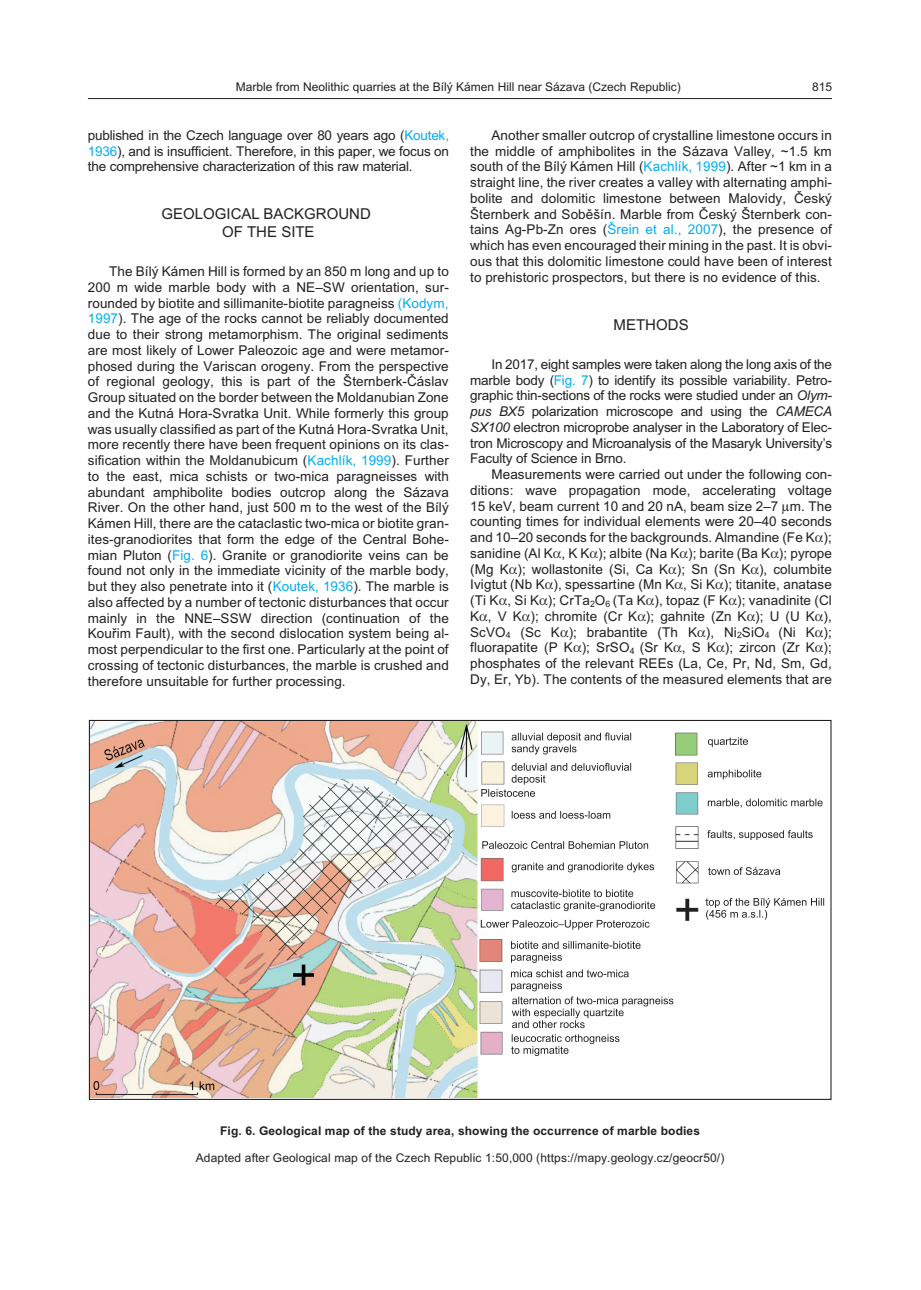
<style>
.page{position:relative;width:921px;height:1290px;background:#fff}
.page>*{position:absolute;margin:0;border:0;box-sizing:border-box;transform-origin:0 0}
.t1{font:15px/17.5px "Arial";color:#231f20;text-align:center}
.t2{font:13.5px/15.8px "Arial";letter-spacing:.005em;color:#231f20;text-align:justify}
.t3{font:12px "Arial";letter-spacing:.005em;color:#231f20}
.t4{font:700 12px "Arial";letter-spacing:.01em;color:#231f20}
.s1{color:#00aeef}
.s2{font-style:italic}
</style>
<div class="page">
<hr style="left:88px;top:98px;width:744px;height:1px;background:#231f20">
<img style="left:480px;top:1032px;width:23px;height:23px">
<img style="left:482px;top:731px;width:22px;height:23px">
<svg style="left:708px;top:867px;width:72px;height:8px"></svg>
<svg style="left:512px;top:733px;width:119px;height:21px"></svg>
<img style="left:481px;top:762px;width:23px;height:1px">
<svg style="left:481px;top:763px;width:150px;height:34px"></svg>
<img style="left:481px;top:804px;width:23px;height:23px">
<svg style="left:512px;top:811px;width:98px;height:8px"></svg>
<svg style="left:482px;top:841px;width:166px;height:8px"></svg>
<img style="left:481px;top:858px;width:23px;height:23px">
<svg style="left:512px;top:863px;width:142px;height:9px"></svg>
<img style="left:481px;top:888px;width:23px;height:23px">
<img style="left:480px;top:939px;width:23px;height:23px">
<svg style="left:511px;top:889px;width:144px;height:22px"></svg>
<svg style="left:481px;top:920px;width:169px;height:10px"></svg>
<svg style="left:511px;top:941px;width:130px;height:22px"></svg>
<img style="left:480px;top:970px;width:23px;height:23px">
<img style="left:480px;top:1001px;width:23px;height:22px">
<svg style="left:511px;top:970px;width:162px;height:58px"></svg>
<img style="left:675px;top:733px;width:22px;height:23px">
<svg style="left:511px;top:1034px;width:108px;height:22px"></svg>
<img style="left:675px;top:762px;width:23px;height:22px">
<svg style="left:708px;top:737px;width:40px;height:10px"></svg>
<img style="left:675px;top:792px;width:23px;height:23px">
<svg style="left:708px;top:770px;width:53px;height:9px"></svg>
<svg style="left:708px;top:799px;width:115px;height:9px"></svg>
<img style="left:676px;top:826px;width:23px;height:23px">
<svg style="left:707px;top:830px;width:106px;height:10px"></svg>
<img style="left:676px;top:898px;width:23px;height:23px">
<svg style="left:706px;top:898px;width:118px;height:22px"></svg>
<img style="left:91px;top:722px;width:387px;height:376px">
<img style="left:676px;top:861px;width:22px;height:23px">
<p class="t3" style="left:236px;top:83px;width:446px">Mar ble from Neo lithic quar ries at the Bílý Kámen Hill near Sázava (Czech Re pub lic)</p>
<p class="t3" style="left:812px;top:83px;width:22px">815</p>
<p class="t2" style="left:88px;top:129px;width:363px">pub lished in the Czech lan guage over 80 years ago (<span class="s1">Koutek, 1936</span>), and is in suf fi cient. There fore, in this pa per, we fo cus on the com pre hen sive char ac ter iza tion of this raw ma te rial.</p>
<p class="t1" style="left:162px;top:207px;width:211px">GEOLOGICAL BACKGROUND<br>OF THE SITE</p>
<p class="t2" style="left:88px;top:265px;width:363px;text-indent:21px">The Bílý Kámen Hill is formed by an 850 m long and up to 200 m wide mar ble body with a NE–SW ori en ta tion, sur - rounded by bi o tite and sillimanite-bi o tite paragneiss <span class="s1">(Kodym, 1997</span>). The age of the rocks can not be re li ably doc u mented due to their strong meta mor phism. The orig i nal sed i ments are most likely of Lower Pa leo zoic age and were meta mor - phosed dur ing the Variscan orog eny. From the perspec tive of re gional ge ol ogy, this is part of the Šternberk-Èáslav Group situ ated on the border be tween the Moldanubian Zone and the Kutná Hora -Svratka Unit. While for merly this group was usu ally clas si fied as part of the Kutná Hora-Svratka Unit, more re cently there have been fre quent opin ions on its clas - si fi ca tion within the Moldanubicum (<span class="s1">Kachlík, 1999</span>). Fur ther to the east, mica schists or two-mica paragneisses with abun dant am phi bo lite bod ies out crop along the Sázava River. On the other hand, just 500 m to the west of the Bílý Kámen Hill, there are the cata clastic two-mica or bi o tite gran - ites-granodiorites that form the edge of the Cen tral Bo he - mian Pluton (<span class="s1">Fig. 6</span>). Gran ite or grano diorite veins can be found not only in the im me di ate vi cin ity of the mar ble body, but they also pen e trate into it (<span class="s1">Koutek, 1936</span>). The mar ble is also af fected by a num ber of tec tonic distur bances that oc cur mainly in the NNE–SSW di rec tion (con tin u a tion of the Kouøim Fault), with the sec ond dis lo ca tion sys tem be ing al - most perpen dic u lar to the first one. Par tic u larly at the point of cross ing of tectonic distur bances, the mar ble is crushed and there fore un suit able for fur ther pro cess ing.</p>
<p class="t2" style="left:470px;top:129px;width:363px;text-indent:21px">An other smaller out crop of crys tal line lime stone oc curs in the mid dle of am phi bo lites in the Sázava Val ley, ~1.5 km south of the Bílý Kámen Hill (<span class="s1">Kachlík, 1999</span>). Af ter ~1 km in a straight line, the river cre ates a val ley with al ter nat ing am phi - bo lite and dolomitic lime stone be tween Malovidy, Èeský Šternberk and Sobìšín. Mar ble from Èeský Šternberk con - tains Ag-Pb-Zn ores (<span class="s1">Šrein et al., 2007</span>), the pres ence of which has even en cour aged their min ing in the past. It is ob vi - ous that this dolomitic lime stone could have been of in ter est to pre his toric pros pec tors, but there is no ev i dence of this.</p>
<p class="t1" style="left:614px;top:317px;width:77px">METHODS</p>
<p class="t2" style="left:470px;top:357px;width:364px;text-indent:21px">In 2017, eight sam ples were taken along the long axis of the mar ble body (<span class="s1">Fig. 7</span>) to iden tify its pos si ble vari abil ity. Petro - graphic thin-sec tions of the rocks were stud ied un der an <span class="s2">Olym&shy;pus BX5</span> po lar iza tion mi cro scope and us ing the <span class="s2">CAMECA SX100</span> elec tron microprobe analyser in the Lab o ra tory of Elec - tron Mi cros copy and Microanalysis of the Masaryk Uni ver sity’s Fac ulty of Sci ence in Brno.</p>
<p class="t2" style="left:470px;top:468px;width:363px;text-indent:21px">Mea sure ments were car ried out un der the fol lowing con - di tions: wave prop a ga tion mode, ac cel er at ing volt age 15 keV, beam cur rent 10 and 20 nA, beam size 2–7 m. The count ing times for in di vid ual el e ments were 20–40 sec onds and 10–20 sec onds for the back grounds. Almandine (Fe K ); sanidine (Al K , K K ); al bite (Na K ); bar ite (Ba K ); pyrope (Mg K ); wollastonite (Si, Ca K ); Sn (Sn K ), columbite Ivigtut (Nb K ), spessartine (Mn K , Si K ); ti tan ite, ana tase (Ti K , Si K ); CrTa<sub>2</sub>O<sub>6</sub> (Ta K ), to paz (F K ); vanadinite (Cl K , V K ); chro mite (Cr K ); gahnite (Zn K ); U (U K ), ScVO<sub>4</sub> (Sc K ); brabantite (Th K ), Ni<sub>2</sub>SiO<sub>4</sub> (Ni K ); fluorapatite (P K ); SrSO<sub>4</sub> (Sr K , S K ); zir con (Zr K ); phos phates of the rel e vant REEs (La, Ce, Pr, Nd, Sm, Gd, Dy, Er, Yb). The con tents of the mea sured el e ments that are</p>
<p class="t4" style="left:220px;top:1127px;width:481px">Fig. 6. Geo log i cal map of the study area, showing the oc cur rence of mar ble bod ies</p>
<p class="t3" style="left:196px;top:1153px;width:530px">Adapted af ter Geo log i cal map of the Czech Re pub lic 1:50,000 (https://mapy.ge ol ogy.cz/geocr50/)</p>
</div>
